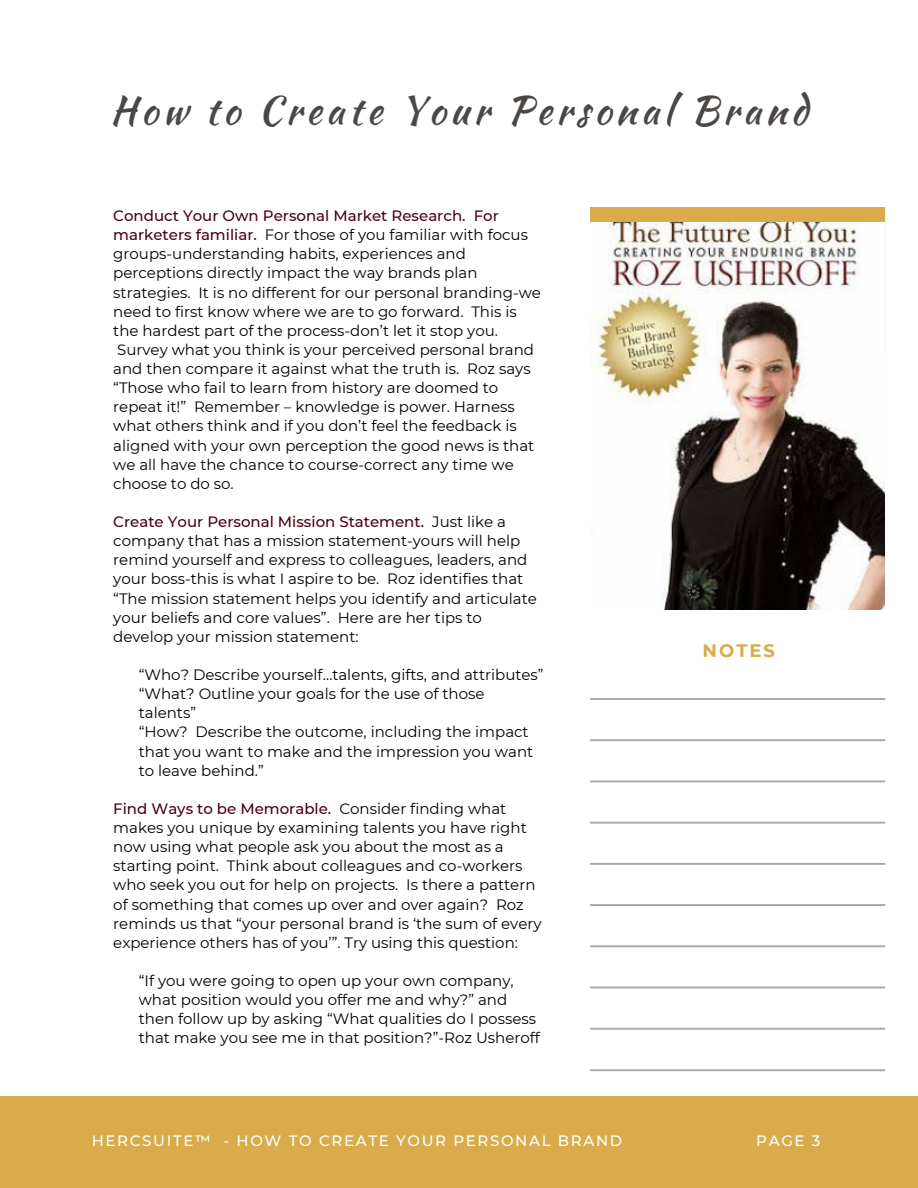
<style>
.page{position:relative;width:918px;height:1188px;background:#fff}
.page>*{position:absolute;margin:0;border:0;box-sizing:border-box;transform-origin:0 0}
.t1{font:39px "Kaushan Script";letter-spacing:.11em;color:#4b4745}
.t2{font:700 18px "Montserrat";letter-spacing:.11em;color:#d9ab4a}
.t3{font:15px/19.2px "Montserrat";color:#000}
.t4{font:500 15px "Montserrat";letter-spacing:.11em;color:#fff}
.s1{font-weight:500;color:#4d0013}
</style>
<div class="page">
<div style="left:0;top:1096px;width:918px;height:92px;background:#d9ab4a"></div>
<div style="left:590px;top:207px;width:295px;height:15px;background:#d9ab4a"></div>
<img style="left:590px;top:223px;width:295px;height:387px">
<svg style="left:590px;top:698px;width:295px;height:2px"></svg>
<svg style="left:590px;top:739px;width:295px;height:2px"></svg>
<svg style="left:590px;top:780px;width:295px;height:2px"></svg>
<svg style="left:590px;top:822px;width:295px;height:2px"></svg>
<svg style="left:590px;top:863px;width:295px;height:2px"></svg>
<svg style="left:590px;top:987px;width:295px;height:1px"></svg>
<svg style="left:590px;top:1028px;width:295px;height:2px"></svg>
<svg style="left:590px;top:1069px;width:295px;height:2px"></svg>
<svg style="left:590px;top:904px;width:295px;height:2px"></svg>
<svg style="left:590px;top:945px;width:295px;height:2px"></svg>
<p class="t1" style="left:110px;top:82px;width:699px">How to Create Your Personal Brand</p>
<p class="t3" style="left:113px;top:206px;width:429px"><span class="s1">Conduct Your Own Personal Market Research. For marketers familiar.</span> For those of you familiar with focus groups-understanding habits, experiences and perceptions directly impact the way brands plan strategies. It is no different for our personal branding-we need to first know where we are to go forward. This is the hardest part of the process-don’t let it stop you.<br>Survey what you think is your perceived personal brand and then compare it against what the truth is. Roz says “Those who fail to learn from history are doomed to repeat it!” Remember – knowledge is power. Harness what others think and if you don’t feel the feedback is aligned with your own perception the good news is that we all have the chance to course-correct any time we choose to do so.</p>
<p class="t3" style="left:113px;top:512px;width:425px"><span class="s1">Create Your Personal Mission Statement.</span> Just like a company that has a mission statement-yours will help remind yourself and express to colleagues, leaders, and your boss-this is what I aspire to be. Roz identifies that “The mission statement helps you identify and articulate your beliefs and core values”. Here are her tips to develop your mission statement:</p>
<p class="t3" style="left:139px;top:665px;width:406px">“Who? Describe yourself…talents, gifts, and attributes”</p>
<p class="t3" style="left:139px;top:684px;width:347px">“What? Outline your goals for the use of those talents”</p>
<p class="t3" style="left:139px;top:722px;width:396px">“How? Describe the outcome, including the impact that you want to make and the impression you want to leave behind.”</p>
<p class="t3" style="left:113px;top:799px;width:430px"><span class="s1">Find Ways to be Memorable.</span> Consider finding what makes you unique by examining talents you have right now using what people ask you about the most as a starting point. Think about colleagues and co-workers who seek you out for help on projects. Is there a pattern of something that comes up over and over again? Roz reminds us that “your personal brand is ‘the sum of every experience others has of you’”. Try using this question:</p>
<p class="t3" style="left:139px;top:971px;width:376px">“If you were going to open up your own company,</p>
<p class="t3" style="left:139px;top:990px;width:403px">what position would you offer me and why?” and then follow up by asking “What qualities do I possess that make you see me in that position?”-Roz Usheroff</p>
<p class="t2" style="left:703px;top:640px;width:74px">NOTES</p>
<p class="t4" style="left:92px;top:1132px;width:532px">HERCSUITE™ - HOW TO CREATE YOUR PERSONAL BRAND</p>
<p class="t4" style="left:756px;top:1132px;width:66px">PAGE 3</p>
</div>
